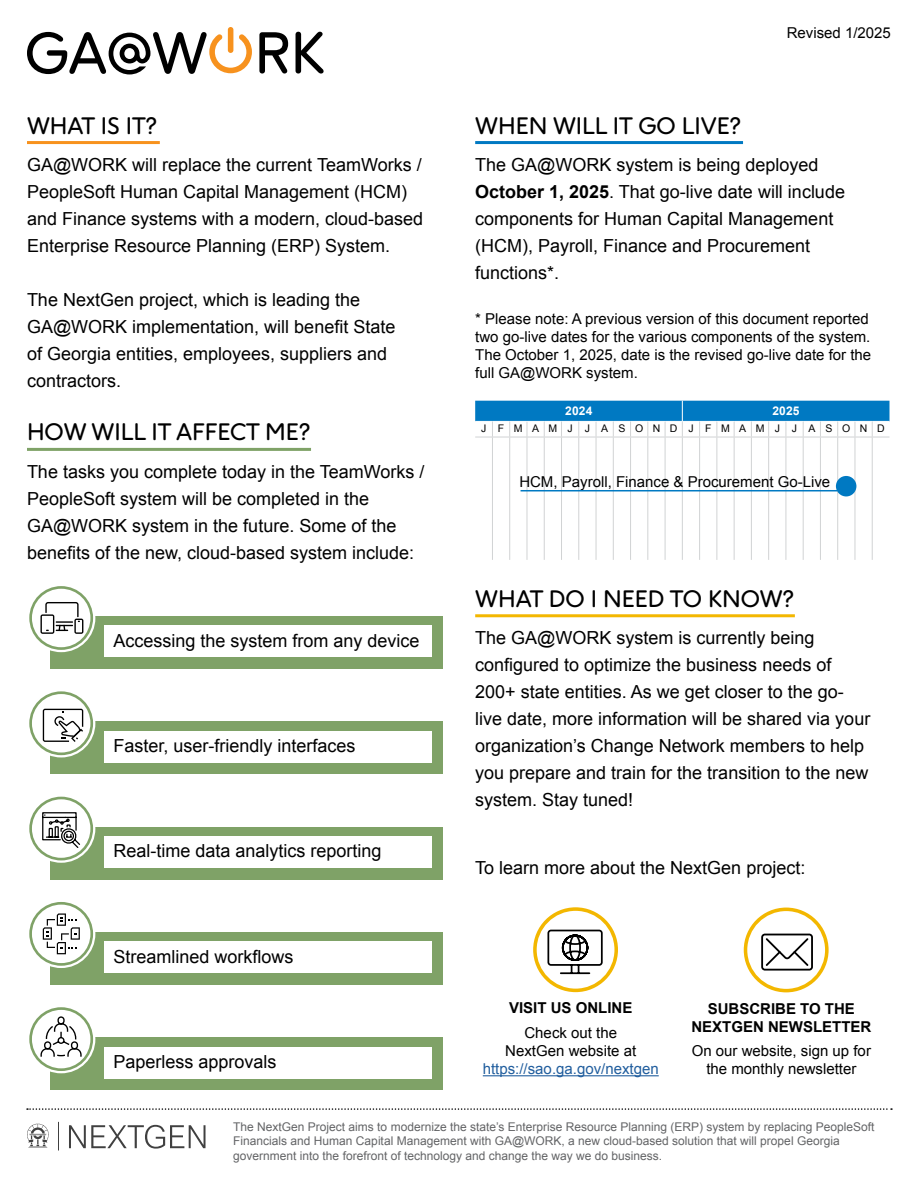
<style>
.page{position:relative;width:918px;height:1188px;background:#fff}
.page>*{position:absolute;margin:0;border:0;box-sizing:border-box;transform-origin:0 0}
.t1{font:22.5px "F37 Ginger Rounded Trial";color:#000}
.t2{font:18px/27px "Arial";color:#000}
.t3{font:15px/18px "Arial";color:#000;text-align:center}
.t4{font:700 15px/18px "Arial";color:#000;text-align:center}
.t5{font:15px "Arial";color:#215e9e}
.t6{font:12px/14.4px "Arial";color:#636466}
.t7{font:700 12px "Arial";letter-spacing:.015em;color:#fff}
.t8{font:10.5px "Arial";letter-spacing:.92em;color:#000}
.s1{font-weight:700}
</style>
<div class="page">
<svg style="left:27px;top:1108px;width:865px;height:2px"></svg>
<svg style="left:58px;top:1122px;width:1px;height:28px"></svg>
<svg style="left:69px;top:1125px;width:137px;height:24px"></svg>
<svg style="left:27px;top:1124px;width:22px;height:24px"></svg>
<svg style="left:259px;top:32px;width:29px;height:42px"></svg>
<svg style="left:296px;top:32px;width:28px;height:42px"></svg>
<svg style="left:27px;top:32px;width:225px;height:42px"></svg>
<div style="left:228px;top:27px;width:5px;height:26px;background:#f7921e;border-radius:3px"></div>
<hr style="left:27px;top:141px;width:133px;height:3px;background:#f7921e">
<hr style="left:27px;top:448px;width:284px;height:3px;background:#7fa267">
<hr style="left:475px;top:141px;width:268px;height:3px;background:#0079c2">
<hr style="left:475px;top:614px;width:320px;height:3px;background:#f3b700">
<hr style="left:492px;top:437px;width:1px;height:123px;background:#d1d3d4">
<hr style="left:509px;top:437px;width:1px;height:123px;background:#d1d3d4">
<hr style="left:527px;top:437px;width:1px;height:123px;background:#d1d3d4">
<hr style="left:544px;top:437px;width:1px;height:123px;background:#d1d3d4">
<hr style="left:561px;top:437px;width:1px;height:123px;background:#d1d3d4">
<hr style="left:578px;top:437px;width:1px;height:123px;background:#d1d3d4">
<hr style="left:596px;top:437px;width:1px;height:123px;background:#d1d3d4">
<hr style="left:613px;top:437px;width:1px;height:123px;background:#d1d3d4">
<hr style="left:630px;top:437px;width:1px;height:123px;background:#d1d3d4">
<hr style="left:647px;top:437px;width:1px;height:123px;background:#d1d3d4">
<hr style="left:665px;top:437px;width:1px;height:123px;background:#d1d3d4">
<hr style="left:682px;top:437px;width:1px;height:123px;background:#d1d3d4">
<hr style="left:699px;top:437px;width:1px;height:123px;background:#d1d3d4">
<hr style="left:717px;top:437px;width:1px;height:123px;background:#d1d3d4">
<hr style="left:734px;top:437px;width:1px;height:123px;background:#d1d3d4">
<hr style="left:751px;top:437px;width:1px;height:123px;background:#d1d3d4">
<hr style="left:768px;top:437px;width:1px;height:123px;background:#d1d3d4">
<hr style="left:786px;top:437px;width:1px;height:123px;background:#d1d3d4">
<hr style="left:803px;top:437px;width:1px;height:123px;background:#d1d3d4">
<hr style="left:820px;top:437px;width:1px;height:123px;background:#d1d3d4">
<hr style="left:837px;top:437px;width:1px;height:123px;background:#d1d3d4">
<hr style="left:855px;top:437px;width:1px;height:123px;background:#d1d3d4">
<svg style="left:475px;top:401px;width:415px;height:37px"></svg>
<hr style="left:872px;top:437px;width:1px;height:123px;background:#d1d3d4">
<div style="left:836px;top:476px;width:20px;height:20px;background:#0079c2;border-radius:50%"></div>
<hr style="left:521px;top:490px;width:316px;height:1px;background:#0079c2">
<div style="left:51px;top:616px;width:392px;height:53px;background:#7fa267"></div>
<svg style="left:28px;top:585px;width:66px;height:66px"></svg>
<div style="left:27px;top:584px;width:68px;height:68px;border:2px solid #fff;border-radius:50%"></div>
<div style="left:33px;top:590px;width:56px;height:56px;background:#fff;border-radius:50%"></div>
<div style="left:32px;top:589px;width:58px;height:58px;border:2px solid #fff;border-radius:50%"></div>
<svg style="left:532px;top:906px;width:88px;height:88px"></svg>
<div style="left:530px;top:904px;width:91px;height:91px;border:3px solid #fff;border-radius:50%"></div>
<div style="left:538px;top:912px;width:75px;height:75px;background:#fff;border-radius:50%"></div>
<div style="left:537px;top:911px;width:77px;height:78px;border:3px solid #fff;border-radius:50%"></div>
<svg style="left:742px;top:906px;width:88px;height:88px"></svg>
<div style="left:741px;top:905px;width:91px;height:90px;border:3px solid #fff;border-radius:50%"></div>
<div style="left:749px;top:913px;width:75px;height:74px;background:#fff;border-radius:50%"></div>
<div style="left:747px;top:911px;width:78px;height:78px;border:3px solid #fff;border-radius:50%"></div>
<div style="left:104px;top:626px;width:328px;height:31px;background:#fff"></div>
<svg style="left:40px;top:602px;width:43px;height:32px"></svg>
<div style="left:51px;top:827px;width:392px;height:52px;background:#7fa267"></div>
<svg style="left:28px;top:796px;width:66px;height:66px"></svg>
<div style="left:27px;top:794px;width:68px;height:69px;border:2px solid #fff;border-radius:50%"></div>
<div style="left:33px;top:800px;width:56px;height:57px;background:#fff;border-radius:50%"></div>
<div style="left:32px;top:799px;width:58px;height:59px;border:2px solid #fff;border-radius:50%"></div>
<div style="left:104px;top:836px;width:328px;height:32px;background:#fff"></div>
<div style="left:51px;top:1037px;width:392px;height:53px;background:#7fa267"></div>
<svg style="left:28px;top:1006px;width:66px;height:66px"></svg>
<div style="left:27px;top:1005px;width:68px;height:68px;border:2px solid #fff;border-radius:50%"></div>
<div style="left:33px;top:1011px;width:56px;height:56px;background:#fff;border-radius:50%"></div>
<div style="left:32px;top:1010px;width:58px;height:58px;border:2px solid #fff;border-radius:50%"></div>
<div style="left:104px;top:1047px;width:328px;height:31px;background:#fff"></div>
<svg style="left:40px;top:1016px;width:42px;height:41px"></svg>
<div style="left:51px;top:721px;width:392px;height:53px;background:#7fa267"></div>
<svg style="left:28px;top:690px;width:66px;height:66px"></svg>
<div style="left:27px;top:689px;width:68px;height:68px;border:2px solid #fff;border-radius:50%"></div>
<div style="left:33px;top:695px;width:56px;height:56px;background:#fff;border-radius:50%"></div>
<div style="left:32px;top:694px;width:58px;height:59px;border:2px solid #fff;border-radius:50%"></div>
<div style="left:104px;top:731px;width:328px;height:31px;background:#fff"></div>
<svg style="left:43px;top:709px;width:40px;height:33px"></svg>
<div style="left:51px;top:932px;width:392px;height:53px;background:#7fa267"></div>
<svg style="left:28px;top:901px;width:66px;height:66px"></svg>
<div style="left:27px;top:900px;width:68px;height:68px;border:2px solid #fff;border-radius:50%"></div>
<div style="left:33px;top:906px;width:56px;height:56px;background:#fff;border-radius:50%"></div>
<div style="left:32px;top:905px;width:58px;height:58px;border:2px solid #fff;border-radius:50%"></div>
<div style="left:104px;top:942px;width:328px;height:31px;background:#fff"></div>
<svg style="left:43px;top:913px;width:37px;height:41px"></svg>
<hr style="left:483px;top:1075px;width:176px;height:1px;background:#215e9e">
<svg style="left:761px;top:934px;width:52px;height:37px"></svg>
<svg style="left:547px;top:929px;width:57px;height:46px"></svg>
<svg style="left:41px;top:812px;width:40px;height:37px"></svg>
<p class="t1" style="left:27px;top:117px;width:132px">WHAT IS IT?</p>
<p class="t2" style="left:27px;top:152px;width:398px">GA@WORK will replace the current TeamWorks / PeopleSoft Human Capital Management (HCM) and Finance systems with a modern, cloud-based Enterprise Resource Planning (ERP) System.</p>
<p class="t2" style="left:27px;top:287px;width:370px">The NextGen project, which is leading the GA@WORK implementation, will benefit State of Georgia entities, employees, suppliers and contractors.</p>
<p class="t1" style="left:27px;top:424px;width:285px">HOW WILL IT AFFECT ME?</p>
<p class="t2" style="left:27px;top:458px;width:399px">The tasks you complete today in the TeamWorks / PeopleSoft system will be completed in the GA@WORK system in the future. Some of the benefits of the new, cloud-based system include:</p>
<p class="t2" style="left:113px;top:627px;width:308px">Accessing the system from any device</p>
<p class="t2" style="left:113px;top:733px;width:244px">Faster, user-friendly interfaces</p>
<p class="t2" style="left:113px;top:838px;width:270px">Real-time data analytics reporting</p>
<p class="t2" style="left:113px;top:943px;width:182px">Streamlined workflows</p>
<p class="t2" style="left:113px;top:1048px;width:165px">Paperless approvals</p>
<p class="t1" style="left:475px;top:117px;width:267px">WHEN WILL IT GO LIVE?</p>
<p class="t3" style="left:787px;top:24px;width:106px">Revised 1/2025</p>
<p class="t2" style="left:475px;top:152px;width:371px">The GA@WORK system is being deployed <span class="s1">October 1, 2025</span>. That go-live date will include components for Human Capital Management (HCM), Payroll, Finance and Procurement functions*.</p>
<p class="t3" style="left:475px;top:310px;width:398px;text-align:left">* Please note: A previous version of this document reported two go-live dates for the various components of the system.<br>The October 1, 2025, date is the revised go-live date for the full GA@WORK system.</p>
<p class="t7" style="left:565px;top:403px;width:29px">2024</p>
<p class="t7" style="left:772px;top:403px;width:29px">2025</p>
<p class="t8" style="left:481px;top:422px;width:405px">J FMAMJ J ASOND J FMAMJ J ASOND</p>
<p class="t3" style="left:519px;top:473px;width:312px">HCM, Payroll, Finance &amp; Procurement Go-Live</p>
<p class="t1" style="left:475px;top:590px;width:320px">WHAT DO I NEED TO KNOW?</p>
<p class="t2" style="left:475px;top:625px;width:397px">The GA@WORK system is currently being configured to optimize the business needs of 200+ state entities. As we get closer to the go&shy;live date, more information will be shared via your organization’s Change Network members to help you prepare and train for the transition to the new system. Stay tuned!</p>
<p class="t2" style="left:475px;top:854px;width:332px">To learn more about the NextGen project:</p>
<p class="t4" style="left:509px;top:1000px;width:125px">VISIT US ONLINE</p>
<p class="t3" style="left:505px;top:1024px;width:132px">Check out the<br>NextGen website at</p>
<p class="t5" style="left:483px;top:1059px;width:177px">https://sao.ga.gov/nextgen</p>
<p class="t4" style="left:691px;top:1000px;width:182px">SUBSCRIBE TO THE<br>NEXTGEN NEWSLETTER</p>
<p class="t3" style="left:692px;top:1042px;width:181px">On our website, sign up for the monthly newsletter</p>
<p class="t6" style="left:233px;top:1119px;width:643px">The NextGen Project aims to modernize the state’s Enterprise Resource Planning (ERP) system by replacing PeopleSoft<br>Financials and Human Capital Management with GA@WORK, a new cloud-based solution that will propel Georgia government into the forefront of technology and change the way we do business.</p>
</div>
